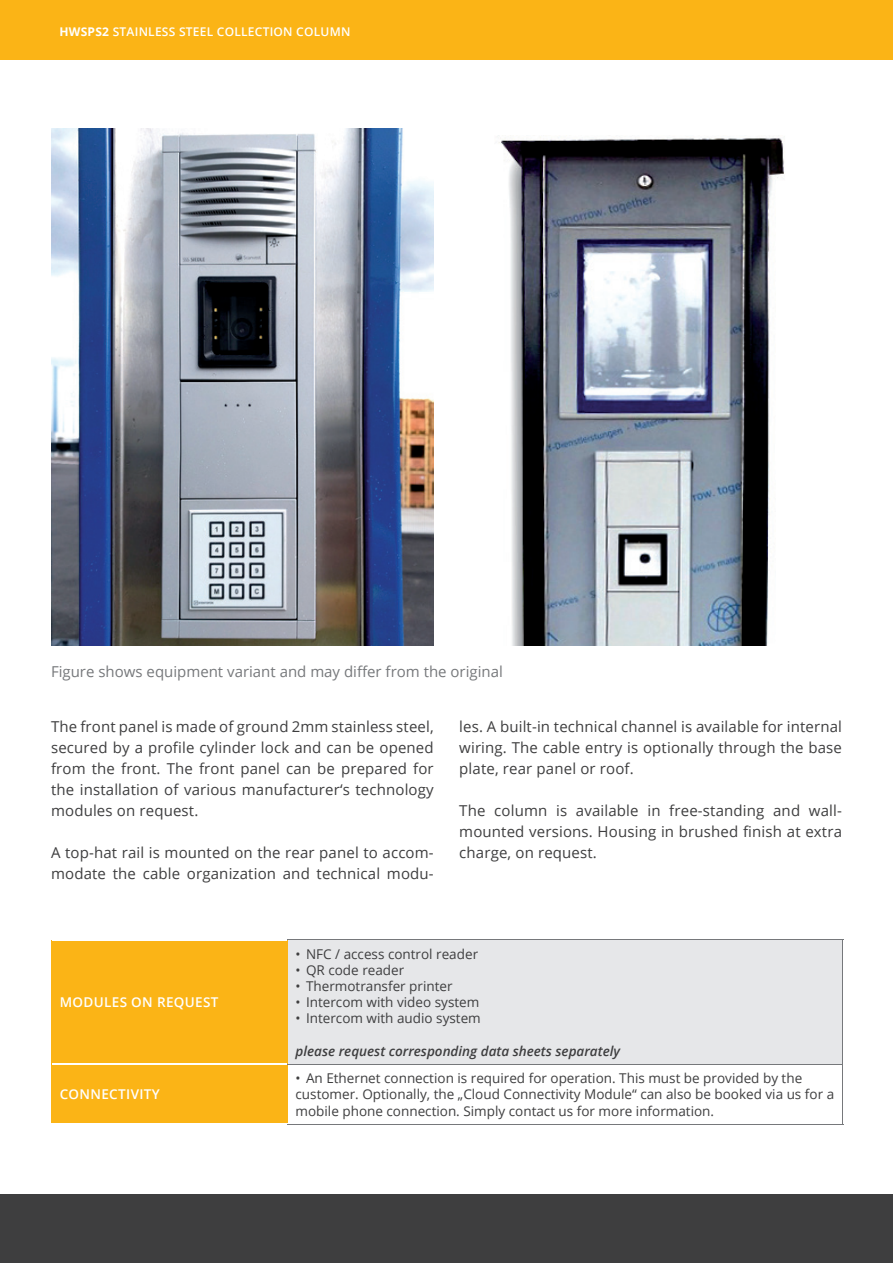
<style>
.page{position:relative;width:893px;height:1263px;background:#fff}
.page>*{position:absolute;margin:0;border:0;box-sizing:border-box;transform-origin:0 0}
.t1{font:15px/21px "Open Sans";letter-spacing:.01em;color:#3e3e3f;text-align:justify}
.t2{font:15px "Open Sans";color:#76787b}
.t3{font:13.5px/16.2px "Open Sans";color:#3e3e3f}
.t4{font:italic 600 13.5px "Open Sans";color:#3e3e3f}
.t5{font:600 13.5px "Open Sans";letter-spacing:.025em;color:#fff}
.t6{font:600 12px "Open Sans";letter-spacing:.02em;color:#fff}
.s1{font-weight:700}
</style>
<div class="page">
<div style="left:0;top:0;width:893px;height:60px;background:#fbb416"></div>
<div style="left:0;top:1195px;width:893px;height:68px;background:#3e3e3f"></div>
<img style="left:51px;top:128px;width:382px;height:518px">
<img style="left:498px;top:135px;width:286px;height:511px">
<div style="left:52px;top:941px;width:235px;height:182px;background:#fbb416"></div>
<div style="left:287px;top:940px;width:556px;height:124px;background:#e6e7e9"></div>
<hr style="left:51px;top:1063px;width:236px;height:2px;background:#fff">
<hr style="left:51px;top:940px;width:1px;height:124px;background:#fbb416">
<hr style="left:287px;top:940px;width:1px;height:124px;background:#fbb416">
<hr style="left:51px;top:1064px;width:1px;height:59px;background:#fbb416">
<hr style="left:287px;top:1064px;width:1px;height:59px;background:#fbb416">
<hr style="left:287px;top:939px;width:556px;height:1px;background:#76787b">
<hr style="left:843px;top:940px;width:1px;height:124px;background:#76787b">
<hr style="left:287px;top:1064px;width:556px;height:1px;background:#76787b">
<hr style="left:843px;top:1064px;width:1px;height:60px;background:#76787b">
<hr style="left:287px;top:1124px;width:556px;height:1px;background:#76787b">
<p class="t6" style="left:60px;top:24px;width:292px"><span class="s1">HWSPS2</span> STAINLESS STEEL COLLECTION COLUMN</p>
<p class="t2" style="left:51px;top:661px;width:453px">Figure shows equipment variant and may differ from the original</p>
<p class="t1" style="left:51px;top:716px;width:384px">The front panel is made of ground 2mm stainless steel, secured by a profile cylinder lock and can be opened from the front. The front panel can be prepared for the installation of various manufacturer‘s technology modules on request.</p>
<p class="t1" style="left:51px;top:842px;width:384px">A top-hat rail is mounted on the rear panel to accom&shy;modate the cable organization and technical modu-</p>
<p class="t1" style="left:459px;top:716px;width:384px">les. A built-in technical channel is available for internal wiring. The cable entry is optionally through the base plate, rear panel or roof.</p>
<p class="t1" style="left:459px;top:800px;width:384px">The column is available in free-standing and wall&shy;mounted versions. Housing in brushed finish at extra charge, on request.</p>
<p class="t5" style="left:60px;top:993px;width:160px">MODULES ON REQUEST</p>
<p class="t5" style="left:60px;top:1085px;width:102px">CONNECTIVITY</p>
<p class="t3" style="left:296px;top:945px;width:184px">• NFC / access control reader</p>
<p class="t3" style="left:296px;top:961px;width:110px">• QR code reader</p>
<p class="t3" style="left:296px;top:978px;width:159px">• Thermotransfer printer</p>
<p class="t3" style="left:296px;top:994px;width:185px">• Intercom with video system</p>
<p class="t3" style="left:296px;top:1010px;width:187px">• Intercom with audio system</p>
<p class="t4" style="left:296px;top:1042px;width:326px">please request corresponding data sheets separately</p>
<p class="t3" style="left:296px;top:1070px;width:540px">• An Ethernet connection is required for operation. This must be provided by the customer. Optionally, the „Cloud Connectivity Module“ can also be booked via us for a mobile phone connection. Simply contact us for more information.</p>
</div>
